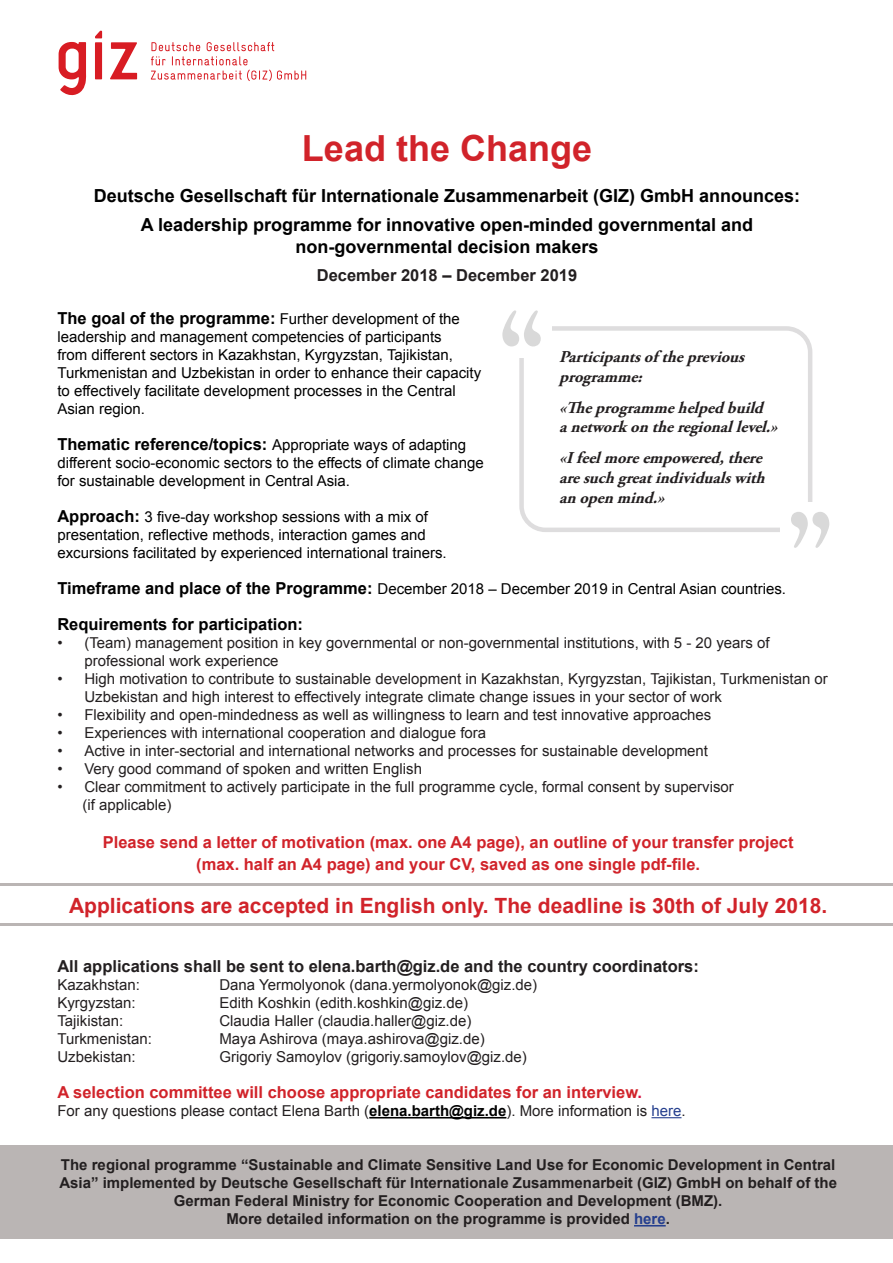
<style>
.page{position:relative;width:893px;height:1263px;background:#fff}
.page>*{position:absolute;margin:0;border:0;box-sizing:border-box;transform-origin:0 0}
.Headline{font:700 36px "Arial";color:#d1232a}
.t1{font:700 21px "Arial";color:#d1232a}
.Headline-2{font:700 18px "Arial";color:#000}
.Überschrift1{font:700 16.5px "Arial";color:#d1232a}
.t2{font:italic 700 16.5px/19.8px "Adobe Garamond Pro";color:#231f20}
.Überschrift1-2{font:700 16.5px "Arial";color:#000}
.Überschrift1-3{font:700 16.5px "Arial";color:#231f20}
.Headline-3{font:700 16.5px "Arial";color:#231f20}
.Überschrift1-4{font:15px/18px "Arial";color:#231f20}
.Überschrift1-5{font:15px/18px "Arial";color:#000}
.t3{font:700 15px/18px "Arial";color:#231f20;text-align:center}
.s1{font-weight:700;font-size:16.5px}
.s2{font-weight:400;font-size:15px}
.s3{color:#d71043}
.s4{font-weight:700;color:#000}
.s5{color:#253f8e}
</style>
<div class="page">
<div style="left:0;top:1145px;width:893px;height:93px;background:#bab5b4"></div>
<hr style="left:369px;top:1117px;width:137px;height:1px;background:#000">
<hr style="left:651px;top:1117px;width:30px;height:1px;background:#253f8e">
<hr style="left:634px;top:1225px;width:32px;height:1px;background:#253f8e">
<hr style="left:0;top:923px;width:893px;height:2px;background:#bab5b4">
<hr style="left:0;top:883px;width:893px;height:2px;background:#bab5b4">
<svg style="left:59px;top:42px;width:27px;height:54px"></svg>
<svg style="left:110px;top:42px;width:27px;height:37px"></svg>
<svg style="left:95px;top:31px;width:7px;height:48px"></svg>
<svg style="left:151px;top:42px;width:155px;height:39px"></svg>
<svg style="left:519px;top:326px;width:293px;height:206px"></svg>
<div style="left:492px;top:299px;width:59px;height:59px;background:#fff"></div>
<svg style="left:502px;top:310px;width:39px;height:36px"></svg>
<div style="left:780px;top:502px;width:60px;height:57px;background:#fff"></div>
<svg style="left:791px;top:512px;width:38px;height:36px"></svg>
<p class="Headline" style="left:302px;top:123px;width:292px">Lead the Change</p>
<p class="Headline-2" style="left:94px;top:183px;width:708px">Deutsche Gesellschaft für Internationale Zusammenarbeit (GIZ) GmbH announces:</p>
<p class="Headline-2" style="left:141px;top:212px;width:614px">A leadership programme for innovative open-minded governmental and</p>
<p class="Headline-2" style="left:295px;top:234px;width:305px">non-governmental decision makers</p>
<p class="Headline-3" style="left:317px;top:264px;width:262px">December 2018 – December 2019</p>
<p class="Überschrift1-5" style="left:57px;top:310px;width:425px"><span class="s1">The goal of the programme:</span> Further development of the leadership and management competencies of participants<br>from different sectors in Kazakhstan, Kyrgyzstan, Tajikistan, Turkmenistan and Uzbekistan in order to enhance their capacity to effectively facilitate development processes in the Central Asian region.</p>
<p class="Überschrift1-2" style="left:57px;top:433px;width:410px">Thematic reference/topics: <span class="s2">Appropriate ways of adapting</span></p>
<p class="Überschrift1-5" style="left:57px;top:454px;width:428px">different socio-economic sectors to the effects of climate change for sustainable development in Central Asia.</p>
<p class="Überschrift1-5" style="left:57px;top:508px;width:391px"><span class="s1">Approach:</span> 3 five-day workshop sessions with a mix of presentation, reflective methods, interaction games and excursions facilitated by experienced international trainers.</p>
<p class="Überschrift1-5" style="left:57px;top:580px;width:730px"><span class="s1">Timeframe and place of the Programme:</span> December 2018 – December 2019 in Central Asian countries.</p>
<p class="Überschrift1-2" style="left:57px;top:613px;width:247px">Requirements for participation:</p>
<p class="Überschrift1-4" style="left:84px;top:634px;width:687px;text-indent:-27px">• (Team) management position in key governmental or non-governmental institutions, with 5 - 20 years of professional work experience</p>
<p class="Überschrift1-4" style="left:84px;top:670px;width:745px;text-indent:-27px">• High motivation to contribute to sustainable development in Kazakhstan, Kyrgyzstan, Tajikistan, Turkmenistan or<br>Uzbekistan and high interest to effectively integrate climate change issues in your sector of work</p>
<p class="Überschrift1-4" style="left:57px;top:706px;width:655px">• Flexibility and open-mindedness as well as willingness to learn and test innovative approaches</p>
<p class="Überschrift1-4" style="left:57px;top:724px;width:430px">• Experiences with international cooperation and dialogue fora</p>
<p class="Überschrift1-4" style="left:57px;top:742px;width:652px">• Active in inter-sectorial and international networks and processes for sustainable development</p>
<p class="Überschrift1-4" style="left:57px;top:760px;width:366px">• Very good command of spoken and written English</p>
<p class="Überschrift1-4" style="left:57px;top:778px;width:678px">• Clear commitment to actively participate in the full programme cycle, formal consent by supervisor</p>
<p class="Überschrift1-4" style="left:82px;top:796px;width:91px">(if applicable)</p>
<p class="Überschrift1" style="left:103px;top:830px;width:692px">Please send a letter of motivation (max. one A4 page), an outline of your transfer project</p>
<p class="Überschrift1" style="left:196px;top:852px;width:506px">(max. half an A4 page) and your CV, saved as one single pdf-file.</p>
<p class="t1" style="left:69px;top:890px;width:760px">Applications are accepted in English only. The deadline is 30th of July 2018.</p>
<p class="t2" style="left:559px;top:347px;width:192px">Participantsof theprevious programme:</p>
<p class="t2" style="left:559px;top:398px;width:211px">«Theprogrammehelpedbuild</p>
<p class="t2" style="left:559px;top:417px;width:225px">anetworkontheregionallevel.»</p>
<p class="t2" style="left:559px;top:448px;width:212px">«Ifeelmoreempowered,there aresuchgreatindividualswith</p>
<p class="t2" style="left:559px;top:488px;width:112px">anopenmind.»</p>
<p class="Überschrift1-3" style="left:57px;top:955px;width:643px">All applications shall be sent to elena.barth@giz.de and the country coordinators:</p>
<p class="Überschrift1-4" style="left:57px;top:976px;width:84px">Kazakhstan:</p>
<p class="Überschrift1-4" style="left:219px;top:976px;width:319px">Dana Yermolyonok (dana.yermolyonok@giz.de)</p>
<p class="Überschrift1-4" style="left:57px;top:994px;width:80px">Kyrgyzstan:</p>
<p class="Überschrift1-4" style="left:219px;top:994px;width:250px">Edith Koshkin (edith.koshkin@giz.de)</p>
<p class="Überschrift1-4" style="left:57px;top:1012px;width:67px">Tajikistan:</p>
<p class="Überschrift1-4" style="left:219px;top:1012px;width:253px">Claudia Haller (claudia.haller@giz.de)</p>
<p class="Überschrift1-4" style="left:57px;top:1030px;width:96px">Turkmenistan:</p>
<p class="Überschrift1-4" style="left:219px;top:1030px;width:267px">Maya Ashirova (maya.ashirova@giz.de)</p>
<p class="Überschrift1-4" style="left:57px;top:1048px;width:80px">Uzbekistan:</p>
<p class="Überschrift1-4" style="left:219px;top:1048px;width:309px">Grigoriy Samoylov (grigoriy.samoylov@giz.de)</p>
<p class="Überschrift1" style="left:57px;top:1081px;width:586px">A selection committee will choose appropriate candidates for an interview<span class="s3">.</span></p>
<p class="Überschrift1-4" style="left:57px;top:1102px;width:630px">For any questions please contact Elena Barth (<span class="s4">elena.barth@giz.de</span>). More information is <span class="s5">here</span>.</p>
<p class="t3" style="left:59px;top:1156px;width:779px">The regional programme “Sustainable and Climate Sensitive Land Use for Economic Development in Central<br>Asia” implemented by Deutsche Gesellschaft für Internationale Zusammenarbeit (GIZ) GmbH on behalf of the<br>German Federal Ministry for Economic Cooperation and Development (BMZ).</p>
<p class="t3" style="left:226px;top:1210px;width:445px">More detailed information on the programme is provided <span class="s5">here</span>.</p>
</div>
